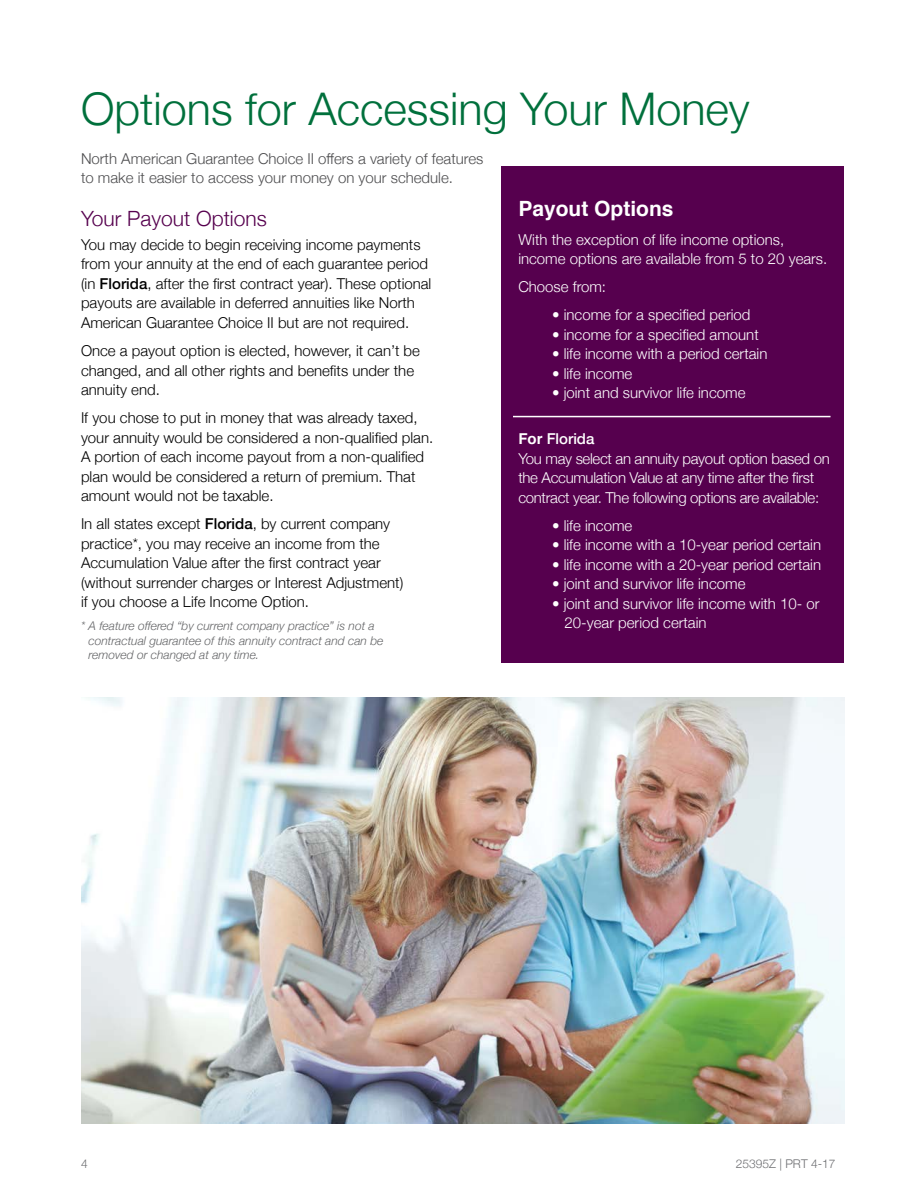
<style>
.page{position:relative;width:918px;height:1188px;background:#fff}
.page>*{position:absolute;margin:0;border:0;box-sizing:border-box;transform-origin:0 0}
.t1{font:300 45px "Helvetica Neue";color:#00703c}
.t2{font:300 21px "Helvetica Neue";color:#56004e}
.t3{font:700 21px "Helvetica";color:#fff}
.t4{font:300 15px/19.5px "Helvetica Neue";color:#000}
.t5{font:300 15px/19.5px "Helvetica Neue";color:#fff}
.t6{font:300 15px/19.5px "Helvetica Neue";letter-spacing:-.02em;color:#fff}
.t7{font:300 15px/19.5px "Helvetica Neue";color:#4d4d4f}
.t8{font:italic 300 12px/14.4px "Helvetica Neue";color:#636466}
.t9{font:300 12px "Helvetica Neue";color:#6d6e71}
.s1{font-weight:500}
.s2{font-family:"Helvetica";font-weight:700}
</style>
<div class="page">
<div style="left:501px;top:166px;width:343px;height:496px;background:#56004e"></div>
<hr style="left:513px;top:416px;width:318px;height:1px;background:#fff">
<img style="left:81px;top:698px;width:764px;height:425px">
<h1 class="t1" style="left:81px;top:72px;width:670px">Options for Accessing Your Money</h1>
<p class="t7" style="left:81px;top:147px;width:404px">North American Guarantee Choice II offers a variety of features to make it easier to access your money on your schedule.</p>
<h2 class="t2" style="left:81px;top:202px;width:187px">Your Payout Options</h2>
<p class="t4" style="left:81px;top:234px;width:352px">You may decide to begin receiving income payments from your annuity at the end of each guarantee period (in <span class="s1">Florida</span>, after the first contract year). These optional payouts are available in deferred annuities like North American Guarantee Choice II but are not required.</p>
<p class="t4" style="left:81px;top:340px;width:341px">Once a payout option is elected, however, it can’t be changed, and all other rights and benefits under the annuity end.</p>
<p class="t4" style="left:81px;top:407px;width:354px">If you chose to put in money that was already taxed, your annuity would be considered a non-qualified plan.<br>A portion of each income payout from a non-qualified plan would be considered a return of premium. That amount would not be taxable.</p>
<p class="t4" style="left:81px;top:513px;width:324px">In all states except <span class="s1">Florida</span>, by current company practice*, you may receive an income from the Accumulation Value after the first contract year (without surrender charges or Interest Adjustment) if you choose a Life Income Option.</p>
<p class="t8" style="left:89px;top:618px;width:296px;text-indent:-8px">* A feature offered “by current company practice” is not a contractual guarantee of this annuity contract and can be removed or changed at any time.</p>
<h2 class="t3" style="left:518px;top:192px;width:157px">Payout Options</h2>
<p class="t5" style="left:518px;top:228px;width:311px">With the exception of life income options, income options are available from 5 to 20 years.</p>
<p class="t5" style="left:518px;top:276px;width:89px">Choose from:</p>
<p class="t5" style="left:552px;top:304px;width:200px">• income for a specified period</p>
<p class="t5" style="left:552px;top:324px;width:208px">• income for a specified amount</p>
<p class="t5" style="left:552px;top:343px;width:217px">• life income with a period certain</p>
<p class="t5" style="left:552px;top:363px;width:82px">• life income</p>
<p class="t5" style="left:552px;top:382px;width:195px">• joint and survivor life income</p>
<p class="t6" style="left:518px;top:428px;width:313px"><span class="s2">For</span> <span class="s1">Florida<br></span>You may select an annuity payout option based on the Accumulation Value at any time after the first contract year. The following options are available:</p>
<p class="t5" style="left:552px;top:515px;width:82px">• life income</p>
<p class="t5" style="left:552px;top:534px;width:270px">• life income with a 10-year period certain</p>
<p class="t5" style="left:552px;top:554px;width:270px">• life income with a 20-year period certain</p>
<p class="t5" style="left:552px;top:573px;width:195px">• joint and survivor life income</p>
<p class="t5" style="left:565px;top:593px;width:257px;text-indent:-13px">• joint and survivor life income with 10- or<br>20-year period certain</p>
<p class="t9" style="left:81px;top:1155px;width:8px">4</p>
<p class="t9" style="left:736px;top:1155px;width:101px">25395Z | PRT 4-17</p>
</div>
